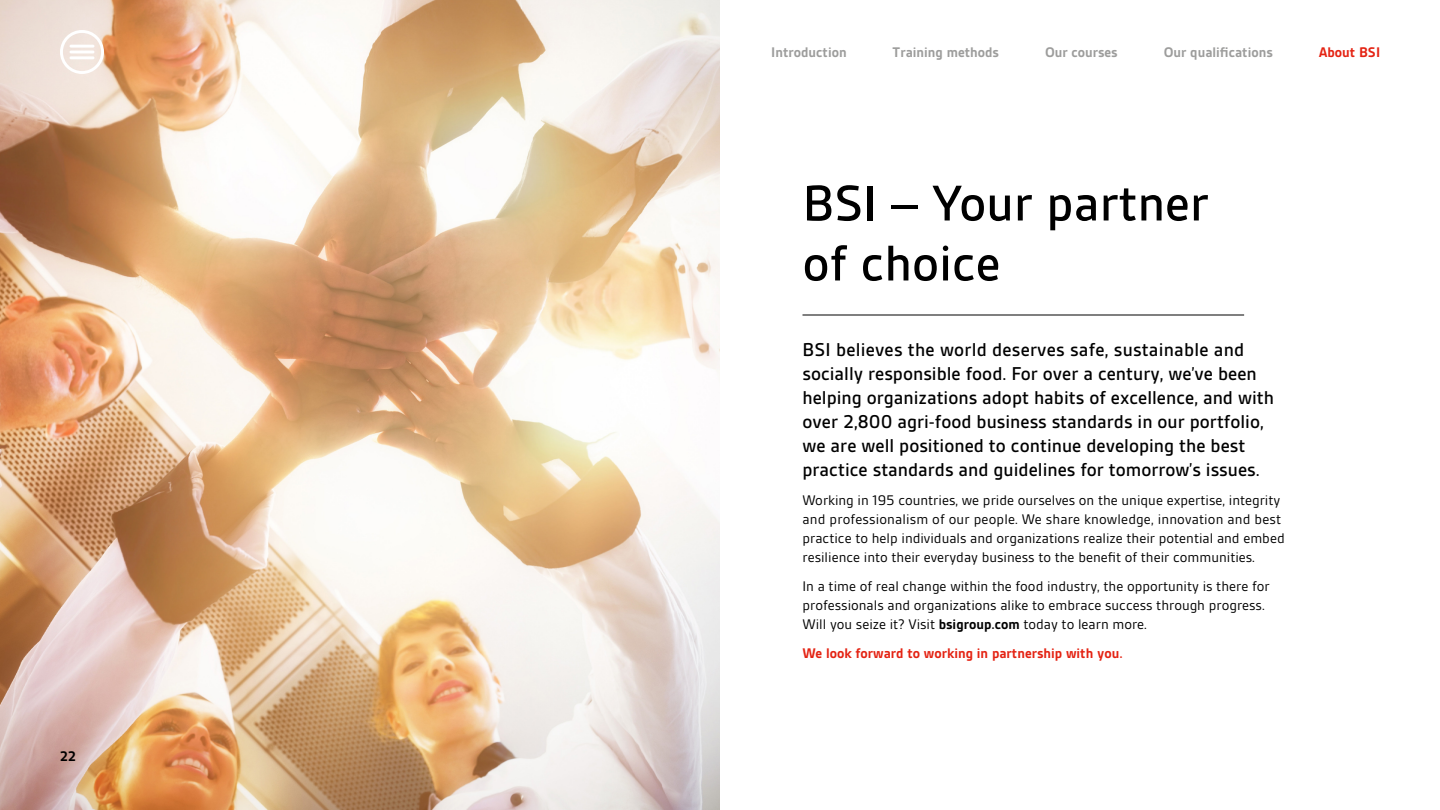
<style>
.page{position:relative;width:1440px;height:810px;background:#fff}
.page>*{position:absolute;margin:0;border:0;box-sizing:border-box;transform-origin:0 0}
.t1{font:500 54px/60px "BSI Gesta";color:#000}
.t2{font:500 20px/24px "BSI Gesta";color:#000}
.t3{font:15px/19px "BSI Gesta";color:#000}
.t4{font:700 15px "BSI Gesta";color:#9d9d9c}
.t5{font:700 15px "BSI Gesta";color:#e42313}
.t6{font:700 15px "BSI Gesta";color:#000}
.s1{font-weight:700}
</style>
<div class="page">
<img style="left:0;top:0;width:720px;height:810px">
<svg style="left:60px;top:30px;width:44px;height:44px"></svg>
<hr style="left:802px;top:314px;width:442px;height:2px;background:#000">
<p class="t6" style="left:60px;top:749px;width:17px">22</p>
<p class="t4" style="left:771px;top:45px;width:77px">Introduction</p>
<p class="t4" style="left:893px;top:45px;width:108px">Training methods</p>
<p class="t4" style="left:1045px;top:45px;width:74px">Our courses</p>
<p class="t4" style="left:1164px;top:45px;width:111px">Our qualifications</p>
<p class="t5" style="left:1319px;top:45px;width:63px">About BSI</p>
<h1 class="t1" style="left:802px;top:173px;width:408px">BSI – Your partner of choice</h1>
<p class="t2" style="left:802px;top:337px;width:473px">BSI believes the world deserves safe, sustainable and socially responsible food. For over a century, we’ve been helping organizations adopt habits of excellence, and with over 2,800 agri-food business standards in our portfolio, we are well positioned to continue developing the best practice standards and guidelines for tomorrow’s issues.</p>
<p class="t3" style="left:802px;top:490px;width:484px">Working in 195 countries, we pride ourselves on the unique expertise, integrity and professionalism of our people. We share knowledge, innovation and best practice to help individuals and organizations realize their potential and embed resilience into their everyday business to the benefit of their communities.</p>
<p class="t3" style="left:802px;top:576px;width:469px">In a time of real change within the food industry, the opportunity is there for professionals and organizations alike to embrace success through progress.<br>Will you seize it? Visit <span class="s1">bsigroup.com</span> today to learn more.</p>
<p class="t5" style="left:802px;top:645px;width:322px">We look forward to working in partnership with you.</p>
</div>
